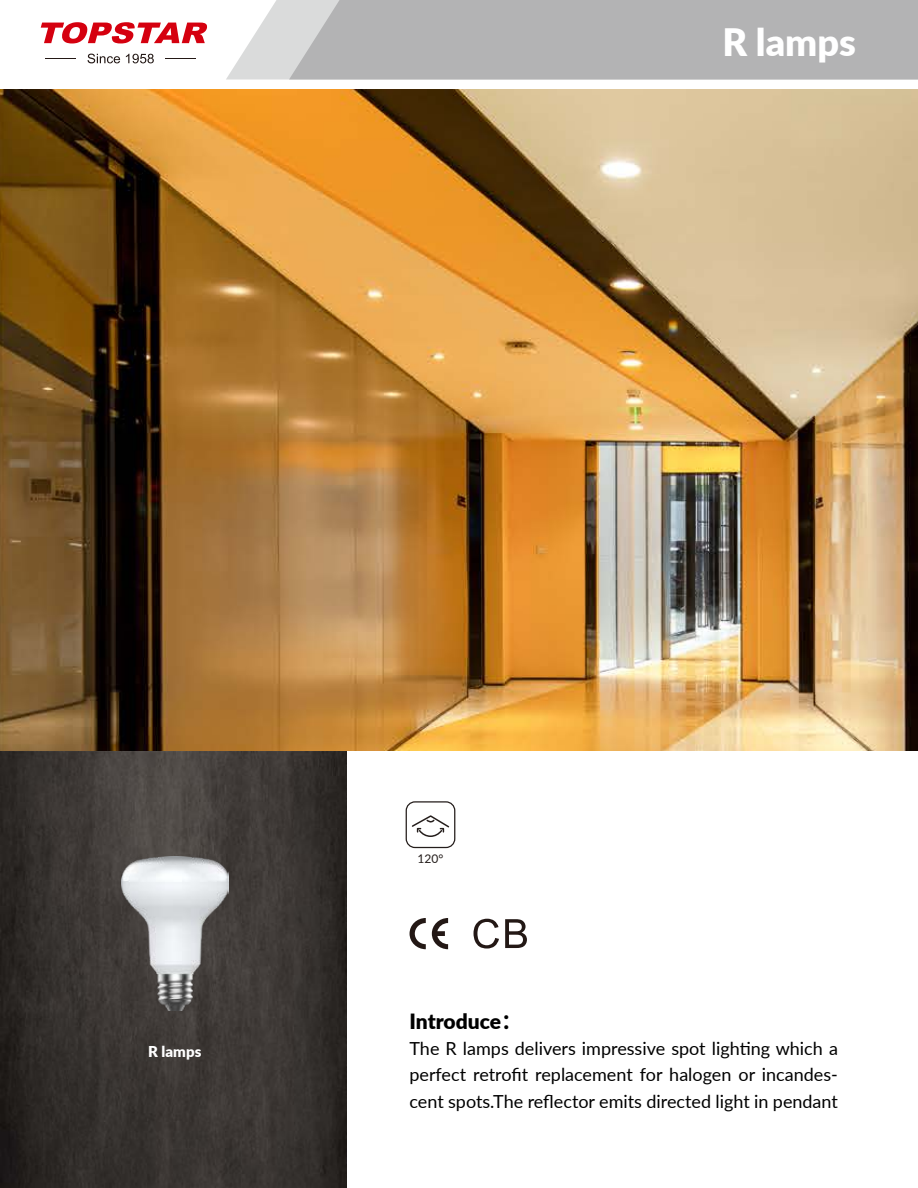
<style>
.page{position:relative;width:918px;height:1188px;background:#fff}
.page>*{position:absolute;margin:0;border:0;box-sizing:border-box;transform-origin:0 0}
.t1{font:900 37.8px "Lato";color:#fff}
.t2{font:900 21px "Lato";letter-spacing:-.005em;color:#000}
.t3{font:18px/26.2px "Lato";color:#000;text-align:justify}
.t4{font:900 15px "Lato";color:#fff}
.t5{font:12px "Lato";color:#251e1c}
.s1{font-family:"Source Han Sans CN";font-weight:700}
</style>
<div class="page">
<svg style="left:226px;top:0;width:63px;height:80px;fill:#dadbdb"></svg>
<div style="left:289px;top:0;width:629px;height:80px;background:#b3b3b4"></div>
<svg style="left:41px;top:22px;width:166px;height:21px"></svg>
<hr style="left:45px;top:59px;width:31px;height:1px;background:#231815">
<hr style="left:165px;top:59px;width:31px;height:1px;background:#231815">
<svg style="left:88px;top:54px;width:32px;height:9px"></svg>
<svg style="left:126px;top:54px;width:28px;height:9px"></svg>
<img style="left:0;top:751px;width:346px;height:437px">
<img style="left:0;top:90px;width:918px;height:661px">
<svg style="left:474px;top:919px;width:25px;height:30px"></svg>
<svg style="left:505px;top:919px;width:22px;height:29px"></svg>
<svg style="left:410px;top:918px;width:16px;height:31px"></svg>
<svg style="left:432px;top:918px;width:16px;height:31px"></svg>
<img style="left:122px;top:857px;width:106px;height:154px">
<svg style="left:406px;top:801px;width:49px;height:47px"></svg>
<h1 class="t1" style="left:722px;top:14px;width:135px">R lamps</h1>
<p class="t4" style="left:148px;top:1040px;width:55px">R lamps</p>
<p class="t5" style="left:418px;top:850px;width:27px">120°</p>
<p class="t2" style="left:409px;top:1005px;width:114px">Introduce<span class="s1">：</span></p>
<p class="t3" style="left:409px;top:1035px;width:430px">The R lamps delivers impressive spot lighting which a perfect retrofit replacement for halogen or incandes&shy;cent spots.The reflector emits directed light in pendant</p>
</div>
